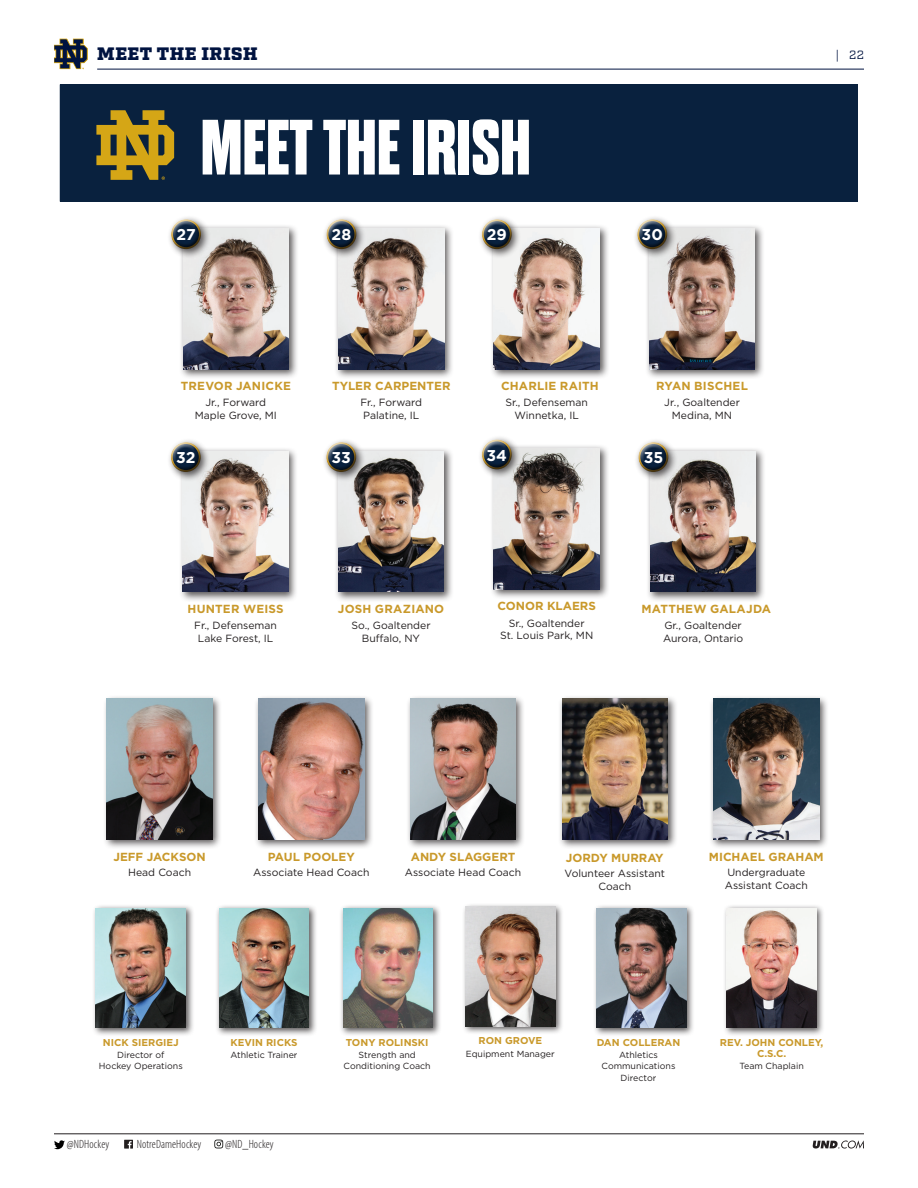
<style>
.page{position:relative;width:918px;height:1188px;background:#fff}
.page>*{position:absolute;margin:0;border:0;box-sizing:border-box;transform-origin:0 0}
.t1{font:700 expanded 78.15px "Dharma Gothic E";color:#fff}
.t2{font:900 18px "Factoria";letter-spacing:.03em;color:#001340}
.t3{font:700 15.6px "Gotham";color:#fff}
.t4{font:300 condensed 12px "Myriad Pro";letter-spacing:.01em;color:#231f20}
.t5{font:12px "Factoria";color:#001340}
.t6{font:700 11.7px "Gotham";color:#c9992b}
.t7{font:700 11.7px "Gotham";letter-spacing:.02em;color:#c9992b}
.t8{font:10.5px/12.5px "Gotham";color:#231f20;text-align:center}
.t9{font:700 9.9px/11.1px "Gotham";color:#c9992b;text-align:center}
.t10{font:8.85px/11.1px "Gotham";color:#231f20;text-align:center}
</style>
<div class="page">
<hr style="left:54px;top:1134px;width:810px;height:1px;background:#231f20">
<svg style="left:54px;top:1140px;width:11px;height:9px"></svg>
<svg style="left:124px;top:1140px;width:9px;height:9px"></svg>
<svg style="left:214px;top:1140px;width:9px;height:8px"></svg>
<hr style="left:97px;top:69px;width:767px;height:1px;background:#001340">
<svg style="left:812px;top:1140px;width:52px;height:9px"></svg>
<div style="left:103px;top:695px;width:120px;height:155px;background:#231f20;opacity:.75"></div>
<img style="left:107px;top:699px;width:105px;height:141px">
<div style="left:92px;top:904px;width:102px;height:132px;background:#231f20;opacity:.75"></div>
<img style="left:96px;top:908px;width:90px;height:120px">
<div style="left:723px;top:904px;width:102px;height:132px;background:#231f20;opacity:.75"></div>
<img style="left:727px;top:908px;width:90px;height:120px">
<div style="left:254px;top:695px;width:120px;height:155px;background:#231f20;opacity:.75"></div>
<img style="left:259px;top:699px;width:105px;height:141px">
<div style="left:215px;top:904px;width:103px;height:132px;background:#231f20;opacity:.75"></div>
<img style="left:219px;top:908px;width:90px;height:120px">
<div style="left:406px;top:695px;width:119px;height:155px;background:#231f20;opacity:.75"></div>
<img style="left:410px;top:699px;width:105px;height:141px">
<div style="left:339px;top:904px;width:103px;height:132px;background:#231f20;opacity:.75"></div>
<img style="left:343px;top:908px;width:90px;height:120px">
<div style="left:179px;top:224px;width:120px;height:155px;background:#231f20;opacity:.75"></div>
<img style="left:183px;top:228px;width:106px;height:141px">
<div style="left:334px;top:224px;width:120px;height:155px;background:#231f20;opacity:.75"></div>
<img style="left:338px;top:228px;width:106px;height:141px">
<div style="left:179px;top:447px;width:120px;height:155px;background:#231f20;opacity:.75"></div>
<img style="left:183px;top:451px;width:105px;height:141px">
<div style="left:490px;top:224px;width:120px;height:155px;background:#231f20;opacity:.75"></div>
<img style="left:494px;top:228px;width:105px;height:141px">
<div style="left:490px;top:444px;width:120px;height:156px;background:#231f20;opacity:.75"></div>
<img style="left:494px;top:449px;width:105px;height:140px">
<div style="left:334px;top:447px;width:120px;height:155px;background:#231f20;opacity:.75"></div>
<img style="left:338px;top:451px;width:106px;height:141px">
<div style="left:646px;top:447px;width:120px;height:155px;background:#231f20;opacity:.75"></div>
<img style="left:650px;top:451px;width:106px;height:141px">
<div style="left:645px;top:224px;width:120px;height:155px;background:#231f20;opacity:.75"></div>
<img style="left:649px;top:228px;width:106px;height:141px">
<div style="left:167px;top:215px;width:44px;height:44px;background:#231f20;opacity:.75"></div>
<div style="left:169px;top:217px;width:33px;height:24px;background:#fff;opacity:.75"></div>
<div style="left:169px;top:223px;width:33px;height:27px;background:#231f20;opacity:.75"></div>
<div style="left:323px;top:215px;width:43px;height:44px;background:#231f20;opacity:.75"></div>
<div style="left:324px;top:217px;width:33px;height:24px;background:#fff;opacity:.75"></div>
<div style="left:324px;top:223px;width:33px;height:27px;background:#231f20;opacity:.75"></div>
<div style="left:167px;top:438px;width:44px;height:44px;background:#231f20;opacity:.75"></div>
<div style="left:169px;top:440px;width:32px;height:24px;background:#fff;opacity:.75"></div>
<div style="left:169px;top:446px;width:32px;height:27px;background:#231f20;opacity:.75"></div>
<div style="left:478px;top:215px;width:44px;height:44px;background:#231f20;opacity:.75"></div>
<div style="left:480px;top:217px;width:32px;height:24px;background:#fff;opacity:.75"></div>
<div style="left:480px;top:223px;width:32px;height:27px;background:#231f20;opacity:.75"></div>
<div style="left:478px;top:436px;width:44px;height:43px;background:#231f20;opacity:.75"></div>
<div style="left:480px;top:438px;width:32px;height:24px;background:#fff;opacity:.75"></div>
<div style="left:480px;top:443px;width:32px;height:27px;background:#231f20;opacity:.75"></div>
<div style="left:322px;top:438px;width:44px;height:44px;background:#231f20;opacity:.75"></div>
<div style="left:324px;top:440px;width:33px;height:24px;background:#fff;opacity:.75"></div>
<div style="left:324px;top:446px;width:33px;height:27px;background:#231f20;opacity:.75"></div>
<div style="left:635px;top:438px;width:43px;height:44px;background:#231f20;opacity:.75"></div>
<div style="left:636px;top:440px;width:33px;height:24px;background:#fff;opacity:.75"></div>
<div style="left:636px;top:446px;width:33px;height:27px;background:#231f20;opacity:.75"></div>
<div style="left:633px;top:215px;width:44px;height:44px;background:#231f20;opacity:.75"></div>
<div style="left:635px;top:217px;width:33px;height:24px;background:#fff;opacity:.75"></div>
<div style="left:635px;top:223px;width:33px;height:27px;background:#231f20;opacity:.75"></div>
<div style="left:60px;top:85px;width:798px;height:117px;background:#09213e"></div>
<div style="left:558px;top:695px;width:120px;height:155px;background:#231f20;opacity:.75"></div>
<img style="left:562px;top:699px;width:106px;height:141px">
<div style="left:709px;top:695px;width:120px;height:155px;background:#231f20;opacity:.75"></div>
<img style="left:714px;top:699px;width:105px;height:141px">
<div style="left:593px;top:904px;width:102px;height:132px;background:#231f20;opacity:.75"></div>
<img style="left:597px;top:908px;width:89px;height:120px">
<svg style="left:96px;top:110px;width:78px;height:70px"></svg>
<div style="left:462px;top:903px;width:102px;height:132px;background:#231f20;opacity:.75"></div>
<img style="left:465px;top:906px;width:90px;height:120px">
<svg style="left:54px;top:39px;width:34px;height:30px"></svg>
<h2 class="t2" style="left:97px;top:43px;width:162px">MEET THE IRISH</h2>
<p class="t5" style="left:836px;top:47px;width:30px">| 22</p>
<h1 class="t1" style="left:201px;top:107px;width:332px">MEET THE IRISH</h1>
<h3 class="t3" style="left:176px;top:225px;width:21px">27</h3>
<h3 class="t3" style="left:332px;top:225px;width:21px">28</h3>
<h3 class="t3" style="left:487px;top:225px;width:22px">29</h3>
<h3 class="t3" style="left:642px;top:225px;width:23px">30</h3>
<p class="t6" style="left:181px;top:378px;width:112px">TREVOR JANICKE</p>
<p class="t8" style="left:195px;top:396px;width:84px">Jr., Forward<br>Maple Grove, MI</p>
<p class="t6" style="left:332px;top:378px;width:120px">TYLER CARPENTER</p>
<p class="t8" style="left:360px;top:396px;width:63px;text-align:left">Fr., Forward<br>Palatine, IL</p>
<p class="t6" style="left:501px;top:378px;width:99px">CHARLIE RAITH</p>
<p class="t8" style="left:505px;top:396px;width:84px">Sr., Defenseman<br>Winnetka, IL</p>
<p class="t6" style="left:656px;top:378px;width:94px">RYAN BISCHEL</p>
<p class="t8" style="left:664px;top:396px;width:77px">Jr., Goaltender<br>Medina, MN</p>
<h3 class="t3" style="left:487px;top:445px;width:22px">34</h3>
<h3 class="t3" style="left:176px;top:447px;width:21px">32</h3>
<h3 class="t3" style="left:331px;top:447px;width:21px">33</h3>
<h3 class="t3" style="left:644px;top:447px;width:21px">35</h3>
<p class="t6" style="left:187px;top:601px;width:98px">HUNTER WEISS</p>
<p class="t8" style="left:194px;top:619px;width:84px">Fr., Defenseman<br>Lake Forest, IL</p>
<p class="t7" style="left:338px;top:601px;width:108px">JOSH GRAZIANO</p>
<p class="t8" style="left:351px;top:619px;width:81px">So., Goaltender<br>Buffalo, NY</p>
<p class="t6" style="left:497px;top:599px;width:100px">CONOR KLAERS</p>
<p class="t8" style="left:500px;top:617px;width:95px">Sr., Goaltender<br>St. Louis Park, MN</p>
<p class="t6" style="left:642px;top:601px;width:131px">MATTHEW GALAJDA</p>
<p class="t8" style="left:663px;top:619px;width:82px;text-align:left">Gr., Goaltender<br>Aurora, Ontario</p>
<p class="t6" style="left:113px;top:849px;width:94px">JEFF JACKSON</p>
<p class="t8" style="left:128px;top:865px;width:64px">Head Coach</p>
<p class="t6" style="left:268px;top:849px;width:88px">PAUL POOLEY</p>
<p class="t8" style="left:253px;top:865px;width:118px">Associate Head Coach</p>
<p class="t6" style="left:411px;top:849px;width:106px">ANDY SLAGGERT</p>
<p class="t8" style="left:405px;top:865px;width:118px">Associate Head Coach</p>
<p class="t6" style="left:566px;top:850px;width:99px">JORDY MURRAY</p>
<p class="t8" style="left:565px;top:866px;width:102px;line-height:13px">Volunteer Assistant<br>Coach</p>
<p class="t6" style="left:709px;top:849px;width:116px">MICHAEL GRAHAM</p>
<p class="t8" style="left:725px;top:865px;width:85px;line-height:13px;text-align:left">Undergraduate<br>Assistant Coach</p>
<p class="t9" style="left:103px;top:1037px;width:77px">NICK SIERGIEJ</p>
<p class="t10" style="left:99px;top:1049px;width:85px">Director of<br>Hockey Operations</p>
<p class="t9" style="left:230px;top:1037px;width:69px">KEVIN RICKS</p>
<p class="t10" style="left:230px;top:1049px;width:69px">Athletic Trainer</p>
<p class="t4" style="left:67px;top:1137px;width:44px">@NDHockey</p>
<p class="t4" style="left:137px;top:1137px;width:66px">NotreDameHockey</p>
<p class="t4" style="left:225px;top:1137px;width:50px">@ND_Hockey</p>
<p class="t9" style="left:346px;top:1037px;width:84px">TONY ROLINSKI</p>
<p class="t10" style="left:344px;top:1049px;width:89px">Strength and<br>Conditioning Coach</p>
<p class="t9" style="left:478px;top:1035px;width:65px">RON GROVE</p>
<p class="t10" style="left:466px;top:1048px;width:90px">Equipment Manager</p>
<p class="t9" style="left:597px;top:1037px;width:85px">DAN COLLERAN</p>
<p class="t10" style="left:602px;top:1049px;width:75px">Athletics<br>Communications<br>Director</p>
<p class="t9" style="left:720px;top:1037px;width:105px">REV. JOHN CONLEY,<br>C.S.C.</p>
<p class="t10" style="left:739px;top:1061px;width:66px">Team Chaplain</p>
</div>
